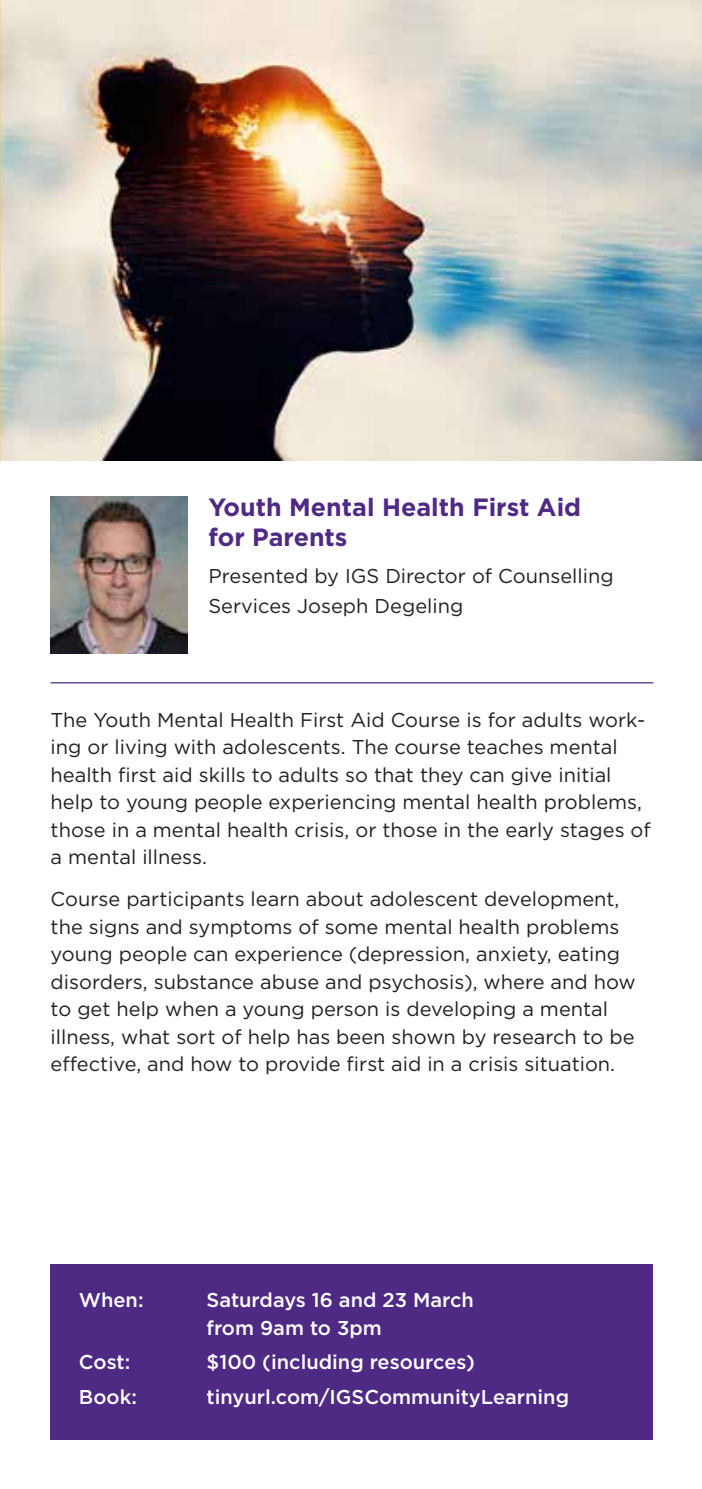
<style>
.page{position:relative;width:702px;height:1489px;background:#fff}
.page>*{position:absolute;margin:0;border:0;box-sizing:border-box;transform-origin:0 0}
.t1{font:700 25px/30px "Gotham";color:#4f2a85}
.t2{font:20px/27.5px "Gotham";color:#231f20}
.t3{font:500 20px/27.5px "Gotham";color:#fff}
</style>
<div class="page">
<img style="left:0;top:0;width:702px;height:461px">
<img style="left:51px;top:496px;width:136px;height:157px">
<div style="left:51px;top:1264px;width:602px;height:175px;background:#4f2a85"></div>
<hr style="left:51px;top:682px;width:602px;height:1px;background:#4f2a85">
<p class="t1" style="left:208px;top:492px;width:374px">Youth Mental Health First Aid for Parents</p>
<p class="t2" style="left:208px;top:561px;width:406px;line-height:30px">Presented by IGS Director of Counselling<br>Services Joseph Degeling</p>
<p class="t2" style="left:51px;top:705px;width:601px">The Youth Mental Health First Aid Course is for adults work&shy;ing or living with adolescents. The course teaches mental health first aid skills to adults so that they can give initial help to young people experiencing mental health problems, those in a mental health crisis, or those in the early stages of a mental illness.</p>
<p class="t2" style="left:51px;top:884px;width:586px">Course participants learn about adolescent development, the signs and symptoms of some mental health problems young people can experience (depression, anxiety, eating disorders, substance abuse and psychosis), where and how to get help when a young person is developing a mental illness, what sort of help has been shown by research to be effective, and how to provide first aid in a crisis situation.</p>
<p class="t3" style="left:79px;top:1285px;width:66px">When:</p>
<p class="t3" style="left:206px;top:1285px;width:269px">Saturdays 16 and 23 March from 9am to 3pm</p>
<p class="t3" style="left:79px;top:1347px;width:53px">Cost:</p>
<p class="t3" style="left:206px;top:1347px;width:270px">$100 (including resources)</p>
<p class="t3" style="left:79px;top:1382px;width:59px">Book:</p>
<p class="t3" style="left:206px;top:1382px;width:364px">tinyurl.com/IGSCommunityLearning</p>
</div>
